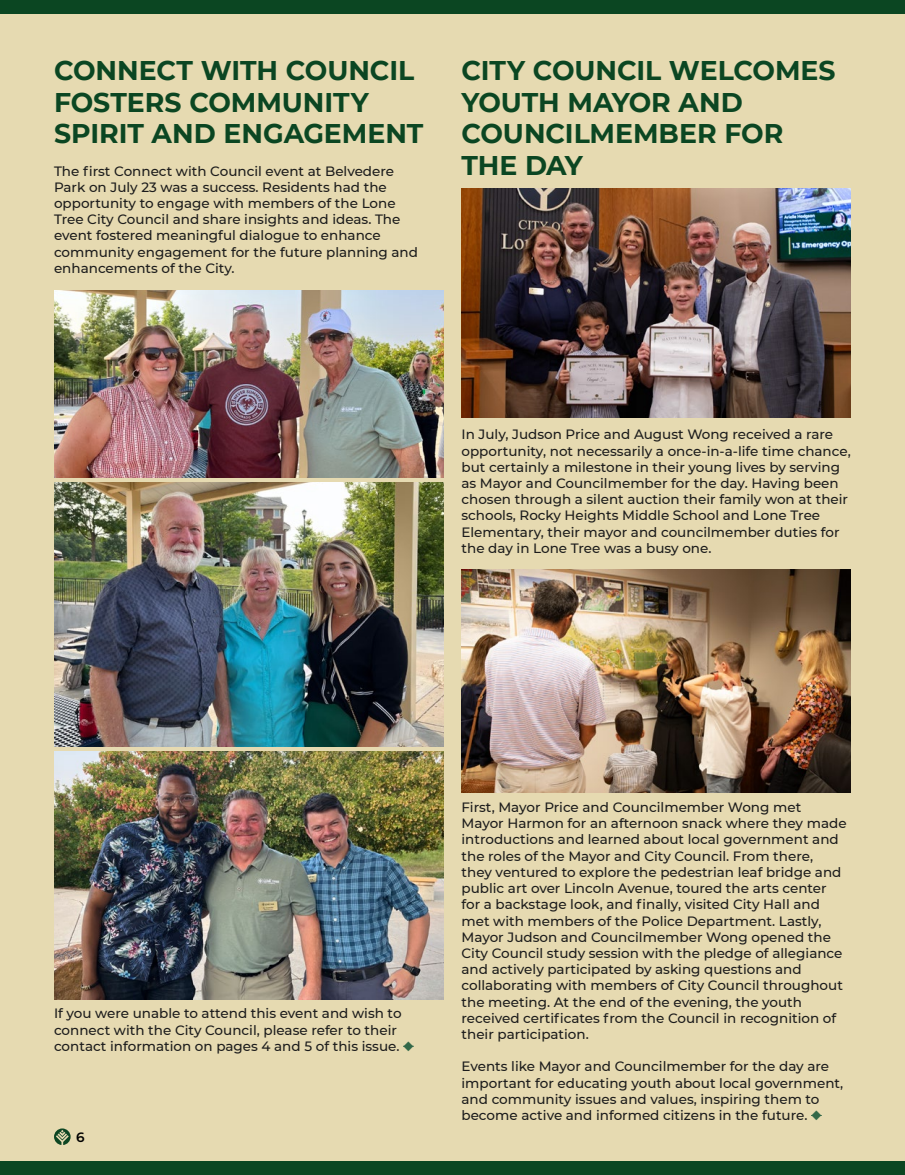
<style>
.page{position:relative;width:905px;height:1175px;background:#fff}
.page>*{position:absolute;margin:0;border:0;box-sizing:border-box;transform-origin:0 0}
.t1{font:700 27px/31.5px "Montserrat";letter-spacing:-.005em;color:#0b4622}
.t2{font:500 13.5px/16.2px "Montserrat";color:#1c1c1c}
.t3{font:600 13.5px "Montserrat";color:#000}
.s1{color:#326848}
</style>
<div class="page">
<div style="left:0;top:0;width:904px;height:1174px;background:#e6dab1"></div>
<div style="left:0;top:0;width:904px;height:14px;background:#0b4622"></div>
<div style="left:0;top:1161px;width:904px;height:13px;background:#0b4622"></div>
<img style="left:461px;top:189px;width:389px;height:229px">
<img style="left:461px;top:569px;width:389px;height:223px">
<img style="left:55px;top:482px;width:388px;height:264px">
<img style="left:54px;top:290px;width:389px;height:187px">
<img style="left:54px;top:751px;width:389px;height:248px">
<svg style="left:54px;top:1128px;width:17px;height:17px"></svg>
<h1 class="t1" style="left:54px;top:53px;width:371px">CONNECT WITH COUNCIL<br>FOSTERS COMMUNITY<br>SPIRIT AND ENGAGEMENT</h1>
<p class="t2" style="left:54px;top:162px;width:365px">The first Connect with Council event at Belvedere Park on July 23 was a success. Residents had the opportunity to engage with members of the Lone Tree City Council and share insights and ideas. The event fostered meaningful dialogue to enhance community engagement for the future planning and enhancements of the City.</p>
<h1 class="t1" style="left:461px;top:53px;width:376px">CITY COUNCIL WELCOMES<br>YOUTH MAYOR AND<br>COUNCILMEMBER FOR<br>THE DAY</h1>
<p class="t2" style="left:461px;top:426px;width:391px">In July, Judson Price and August Wong received a rare opportunity, not necessarily a once-in-a-life time chance, but certainly a milestone in their young lives by serving as Mayor and Councilmember for the day. Having been chosen through a silent auction their family won at their schools, Rocky Heights Middle School and Lone Tree Elementary, their mayor and councilmember duties for the day in Lone Tree was a busy one.</p>
<p class="t2" style="left:54px;top:1005px;width:361px">If you were unable to attend this event and wish to connect with the City Council, please refer to their contact information on pages 4 and 5 of this issue. <span class="s1">◆</span></p>
<p class="t3" style="left:76px;top:1127px;width:10px">6</p>
<p class="t2" style="left:461px;top:798px;width:386px">First, Mayor Price and Councilmember Wong met Mayor Harmon for an afternoon snack where they made introductions and learned about local government and the roles of the Mayor and City Council. From there, they ventured to explore the pedestrian leaf bridge and public art over Lincoln Avenue, toured the arts center for a backstage look, and finally, visited City Hall and met with members of the Police Department. Lastly, Mayor Judson and Councilmember Wong opened the City Council study session with the pledge of allegiance and actively participated by asking questions and collaborating with members of City Council throughout the meeting. At the end of the evening, the youth received certificates from the Council in recognition of their participation.</p>
<p class="t2" style="left:461px;top:1057px;width:383px">Events like Mayor and Councilmember for the day are important for educating youth about local government, and community issues and values, inspiring them to become active and informed citizens in the future. <span class="s1">◆</span></p>
</div>
